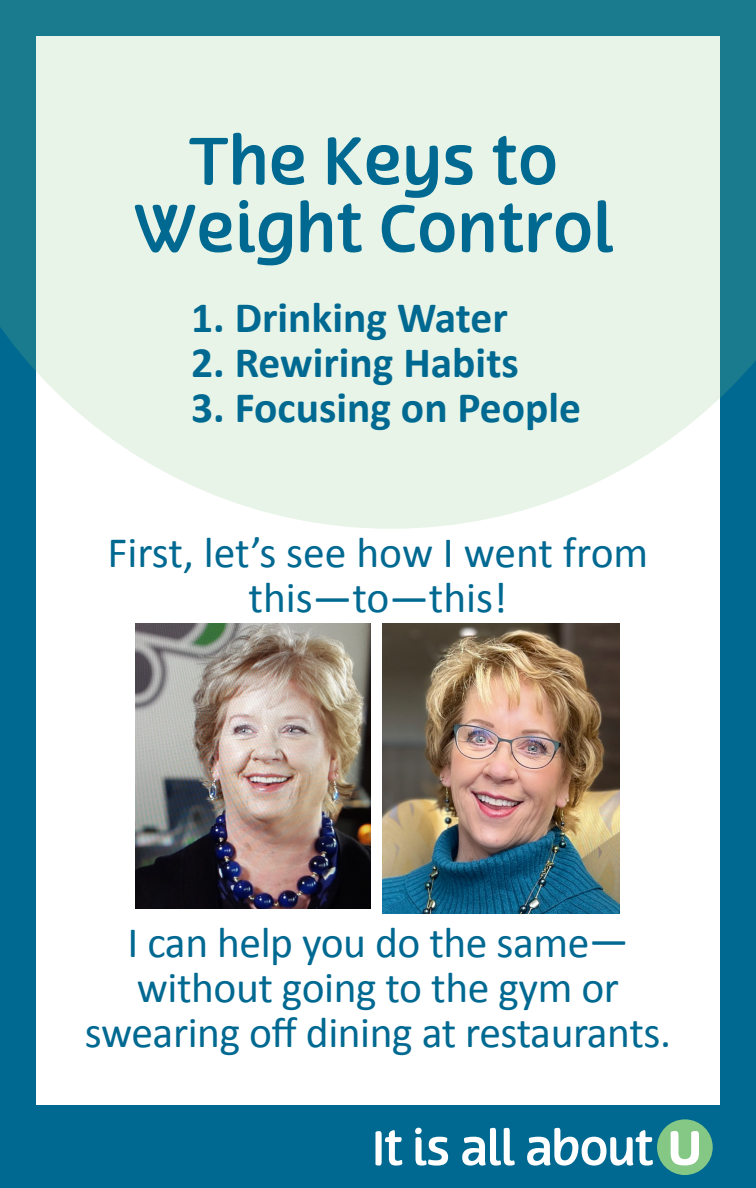
<style>
.page{position:relative;width:756px;height:1188px;background:#006991}
.page>*{position:absolute;margin:0;border:0;box-sizing:border-box;transform-origin:0 0}
.head1{font:500 64.5px "Terfens";color:#006991}
.text_body{font:43.5px/45px "Calibri";letter-spacing:-.01em;color:#006991;text-align:center}
.text_body-2{font:700 43.5px "Calibri";color:#006991}
</style>
<div class="page">
<div style="left:36px;top:36px;width:684px;height:1069px;background:#fff"></div>
<div style="left:657px;top:1119px;width:56px;height:56px;background:#85c885;border-radius:50%"></div>
<svg style="left:376px;top:1130px;width:26px;height:36px"></svg>
<svg style="left:415px;top:1128px;width:33px;height:38px"></svg>
<svg style="left:462px;top:1128px;width:53px;height:38px"></svg>
<svg style="left:527px;top:1128px;width:126px;height:38px"></svg>
<svg style="left:671px;top:1131px;width:28px;height:34px"></svg>
<svg style="left:0;top:0;width:756px;height:529px;fill:#e7f4e7"></svg>
<img style="left:382px;top:623px;width:238px;height:291px">
<img style="left:135px;top:623px;width:235px;height:286px">
<p class="head1" style="left:189px;top:121px;width:371px">The Keys to</p>
<p class="head1" style="left:133px;top:189px;width:482px">Weight Control</p>
<p class="text_body-2" style="left:191px;top:290px;width:318px">1. Drinking Water</p>
<p class="text_body-2" style="left:191px;top:335px;width:329px">2. Rewiring Habits</p>
<p class="text_body-2" style="left:191px;top:380px;width:391px">3. Focusing on People</p>
<p class="text_body" style="left:108px;top:530px;width:542px">First, let’s see how I went from this—to—this!</p>
<p class="text_body" style="left:127px;top:921px;width:503px">I can help you do the same—</p>
<p class="text_body" style="left:137px;top:966px;width:484px">without going to the gym or</p>
<p class="text_body" style="left:85px;top:1011px;width:588px">swearing off dining at restaurants.</p>
</div>
